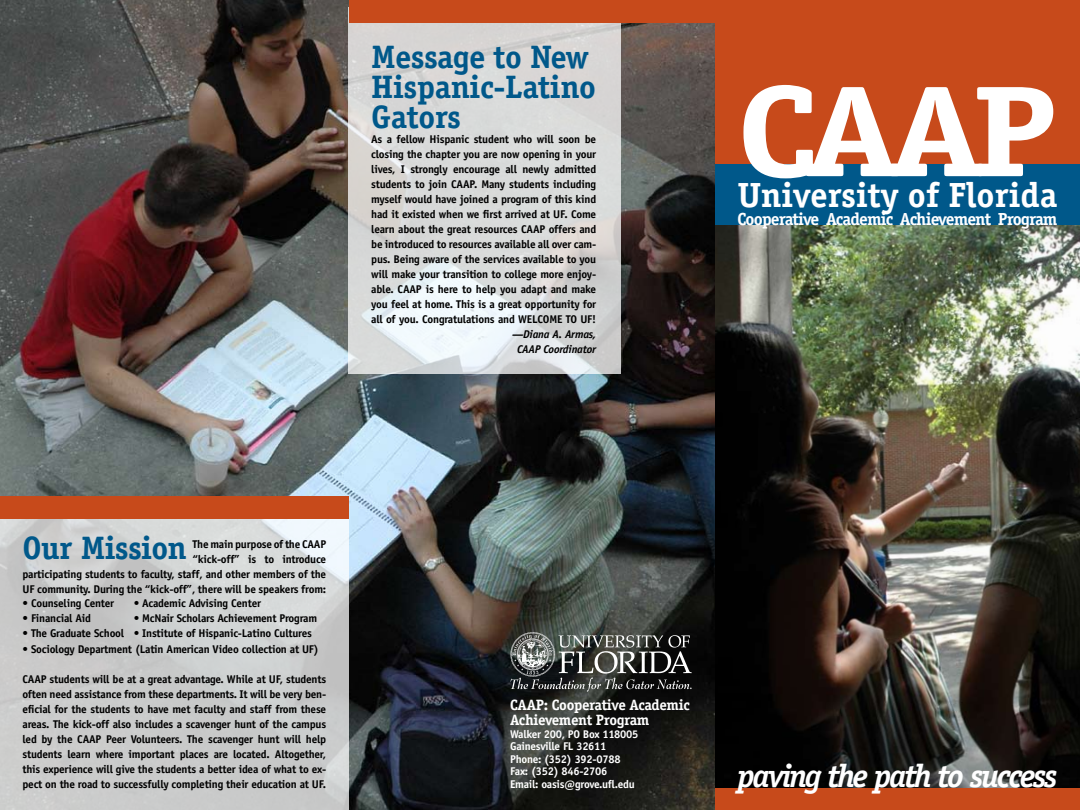
<style>
.page{position:relative;width:1080px;height:810px;background:#fff}
.page>*{position:absolute;margin:0;border:0;box-sizing:border-box;transform-origin:0 0}
.t1{font:700 130px "Officina Serif";color:#fff;scale:1.2 1}
.t2{font:700 35px "Officina Serif";color:#fff}
.t3{font:700 32.5px/30px "Officina Serif";letter-spacing:-.02em;color:#00588a}
.t4{font:italic 700 32.5px "Officina Serif";letter-spacing:-.07em;color:#fff}
.t5{font:700 17.5px "Officina Serif";letter-spacing:-.05em;color:#fff}
.t6{font:700 15px/15px "Officina Serif";letter-spacing:-.025em;color:#fff}
.t7{font:700 11.25px/15px "Officina Sans";letter-spacing:-.02em;color:#000;text-align:justify}
.t8{font:700 11.25px/12.5px "Officina Sans";letter-spacing:-.025em;color:#fff}
.t9{font:italic 700 11.25px/15px "Officina Sans";letter-spacing:-.02em;color:#000;text-align:center}
</style>
<div class="page">
<div style="left:709px;top:0;width:371px;height:810px;background:#c74a1b"></div>
<img style="left:714px;top:225px;width:366px;height:563px">
<div style="left:709px;top:164px;width:371px;height:61px;background:#00588a"></div>
<img style="left:0;top:0;width:714px;height:810px">
<svg style="left:0;top:519px;width:349px;height:291px;background:#cccece"></svg>
<svg style="left:349px;top:22px;width:272px;height:352px;background:#dadada"></svg>
<svg style="left:510px;top:632px;width:182px;height:60px;background:#505250"></svg>
<div style="left:0;top:496px;width:349px;height:23px;background:#c74a1b"></div>
<div style="left:349px;top:0;width:389px;height:22px;background:#c74a1b"></div>
<h3 class="t3" style="left:371px;top:42px;width:226px">Message to New<br>Hispanic-Latino<br>Gators</h3>
<p class="t7" style="left:371px;top:132px;width:227px">As a fellow Hispanic student who will soon be closing the chapter you are now opening in your lives, I strongly encourage all newly admitted students to join CAAP. Many students including myself would have joined a program of this kind had it existed when we first arrived at UF. Come learn about the great resources CAAP offers and be introduced to resources available all over cam&shy;pus. Being aware of the services available to you will make your transition to college more enjoy&shy;able. CAAP is here to help you adapt and make you feel at home. This is a great opportunity for all of you. Congratulations and WELCOME TO UF!</p>
<p class="t9" style="left:512px;top:327px;width:86px">—Diana A. Armas,<br>CAAP Coordinator</p>
<h1 class="t1" style="left:737px;top:51px;width:268px">CAAP</h1>
<h2 class="t2" style="left:737px;top:174px;width:322px">University of Florida</h2>
<h3 class="t5" style="left:737px;top:208px;width:322px">Cooperative Academic Achievement Program</h3>
<h3 class="t3" style="left:22px;top:533px;width:166px">Our Mission</h3>
<p class="t7" style="left:22px;top:536px;width:305px;text-align:right">The main purpose of the CAAP<br>“kick-off” is to introduce<br>participating students to faculty, staff, and other members of the UF community. During the “kick-off”, there will be speakers from:</p>
<p class="t7" style="left:22px;top:596px;width:93px">• Counseling Center</p>
<p class="t7" style="left:134px;top:596px;width:129px">• Academic Advising Center</p>
<p class="t7" style="left:22px;top:611px;width:70px">• Financial Aid</p>
<p class="t7" style="left:134px;top:611px;width:185px">• McNair Scholars Achievement Program</p>
<p class="t7" style="left:22px;top:626px;width:291px">• The Graduate School • Institute of Hispanic-Latino Cultures</p>
<p class="t7" style="left:22px;top:641px;width:298px">• Sociology Department (Latin American Video collection at UF)</p>
<p class="t7" style="left:22px;top:671px;width:305px">CAAP students will be at a great advantage. While at UF, students often need assistance from these departments. It will be very ben&shy;eficial for the students to have met faculty and staff from these areas. The kick-off also includes a scavenger hunt of the campus led by the CAAP Peer Volunteers. The scavenger hunt will help students learn where important places are located. Altogether, this experience will give the students a better idea of what to ex&shy;pect on the road to successfully completing their education at UF.</p>
<h3 class="t6" style="left:510px;top:697px;width:181px">CAAP: Cooperative Academic<br>Achievement Program</h3>
<p class="t8" style="left:510px;top:727px;width:130px">Walker 200, PO Box 118005<br>Gainesville FL 32611<br>Phone: (352) 392-0788<br>Fax: (352) 846-2706<br>Email: oasis@grove.ufl.edu</p>
<h3 class="t4" style="left:737px;top:757px;width:322px">paving the path to success</h3>
</div>
